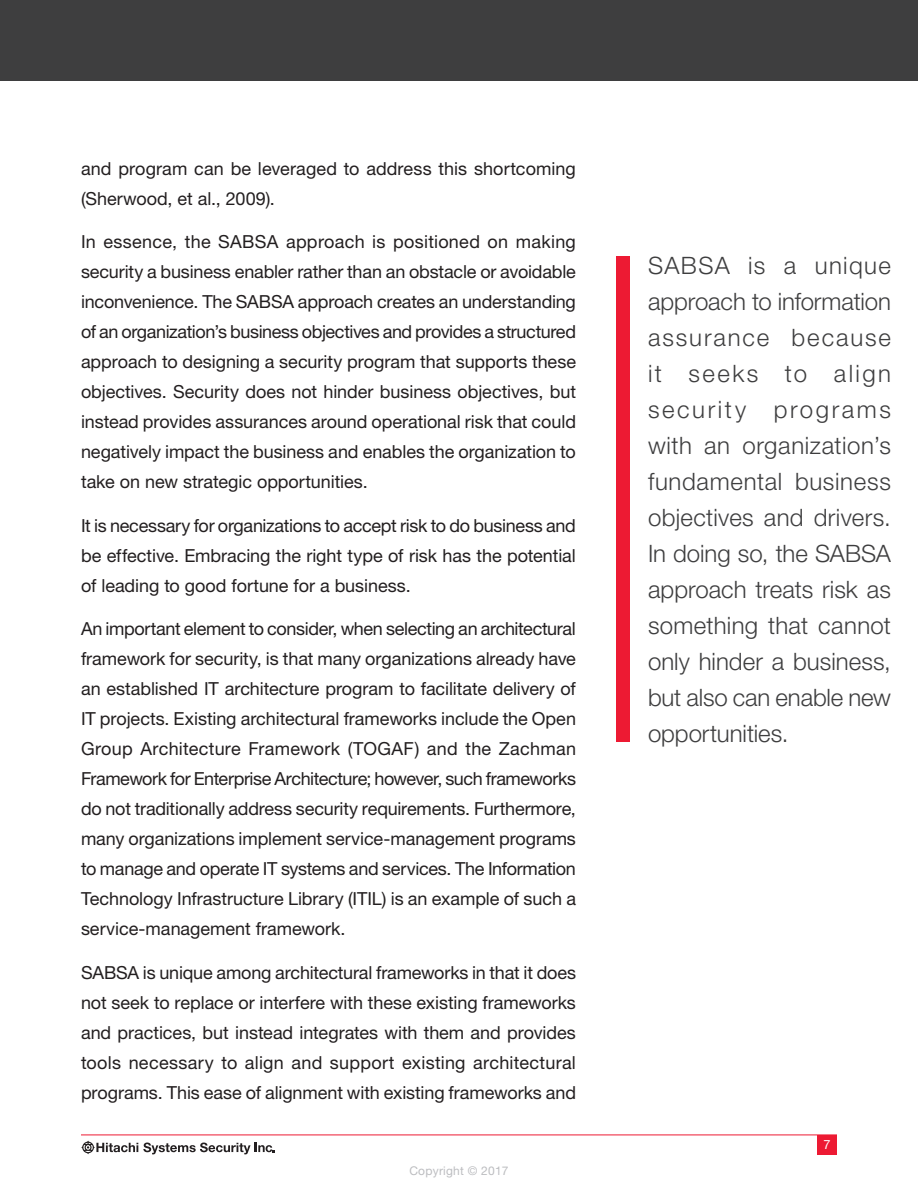
<style>
.page{position:relative;width:918px;height:1188px;background:#fff}
.page>*{position:absolute;margin:0;border:0;box-sizing:border-box;transform-origin:0 0}
.Callout_text{font:300 24px/36px "Helvetica Neue LT Std";letter-spacing:-.005em;color:#3e3e3f;text-align:justify}
.Body_Text{font:18px/30px "Helvetica Neue LT Std";letter-spacing:-.005em;color:#231f20;text-align:justify}
.t1{font:12.75px "Helvetica Neue LT Std";color:#fff}
.t2{font:12px "Helvetica Neue LT Std";letter-spacing:.02em;color:#bcbdc0}
</style>
<div class="page">
<div style="left:0;top:0;width:918px;height:81px;background:#3e3e3f"></div>
<div style="left:616px;top:257px;width:14px;height:485px;background:#ed1a33"></div>
<hr style="left:81px;top:1135px;width:756px;height:1px;background:#ed1a33">
<svg style="left:81px;top:1140px;width:194px;height:15px"></svg>
<div style="left:817px;top:1135px;width:20px;height:20px;background:#ed1a33"></div>
<p class="Body_Text" style="left:81px;top:153px;width:496px">and program can be leveraged to address this shortcoming (Sherwood, et al., 2009).</p>
<p class="Body_Text" style="left:81px;top:227px;width:497px">In essence, the SABSA approach is positioned on making security a business enabler rather than an obstacle or avoidable inconvenience. The SABSA approach creates an understanding of an organization’s business objectives and provides a structured approach to designing a security program that supports these objectives. Security does not hinder business objectives, but instead provides assurances around operational risk that could negatively impact the business and enables the organization to take on new strategic opportunities.</p>
<p class="Body_Text" style="left:81px;top:510px;width:496px">It is necessary for organizations to accept risk to do business and be effective. Embracing the right type of risk has the potential of leading to good fortune for a business.</p>
<p class="Body_Text" style="left:81px;top:614px;width:497px">An important element to consider, when selecting an architectural framework for security, is that many organizations already have an established IT architecture program to facilitate delivery of IT projects. Existing architectural frameworks include the Open Group Architecture Framework (TOGAF) and the Zachman Framework for Enterprise Architecture; however, such frameworks do not traditionally address security requirements. Furthermore, many organizations implement service-management programs to manage and operate IT systems and services. The Information Technology Infrastructure Library (ITIL) is an example of such a service-management framework.</p>
<p class="Body_Text" style="left:81px;top:957px;width:497px">SABSA is unique among architectural frameworks in that it does not seek to replace or interfere with these existing frameworks and practices, but instead integrates with them and provides tools necessary to align and support existing architectural programs. This ease of alignment with existing frameworks and</p>
<p class="t2" style="left:409px;top:1163px;width:101px">Copyright © 2017</p>
<p class="Callout_text" style="left:648px;top:247px;width:245px">SABSA is a unique approach to information assurance because it seeks to align security programs with an organization’s fundamental business objectives and drivers.<br>In doing so, the SABSA approach treats risk as something that cannot only hinder a business, but also can enable new opportunities.</p>
<p class="t1" style="left:823px;top:1137px;width:9px">7</p>
</div>
